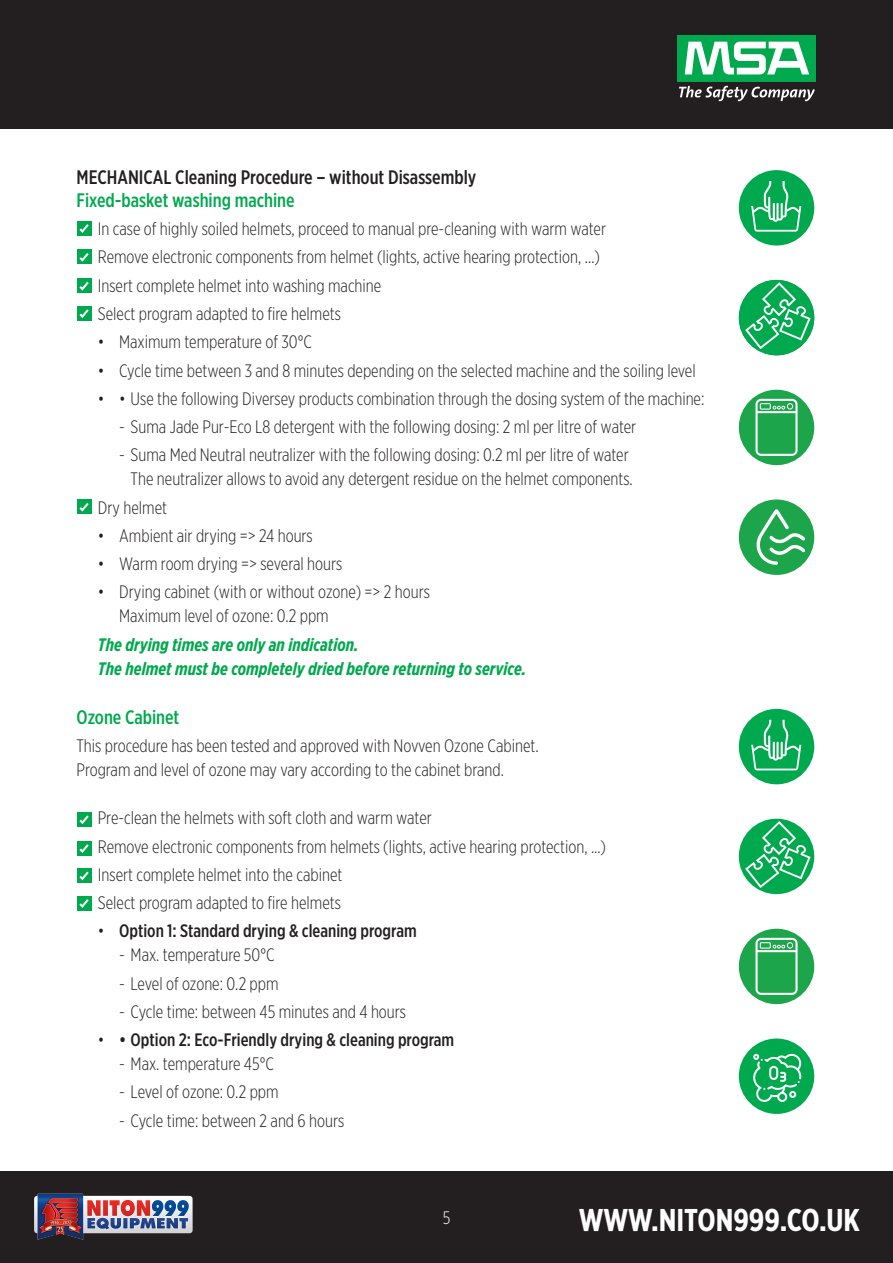
<style>
.page{position:relative;width:893px;height:1263px;background:#fff}
.page>*{position:absolute;margin:0;border:0;box-sizing:border-box;transform-origin:0 0}
.t1{font:700 31.5px "Gotham X Narrow";color:#fff}
.t2{font:500 19.5px "Gotham X Narrow";color:#231f20}
.t3{font:500 19.5px "Gotham X Narrow";color:#00a94e}
.t4{font:300 18px/28.2px "Gotham X Narrow";color:#231f20}
.t5{font:italic 700 18px/24px "Gotham X Narrow";color:#00a94e}
.t6{font:500 18px "Gotham X Narrow";color:#231f20}
.t7{font:300 18px "Gotham X Narrow";color:#fff}
.s1{font-weight:300}
</style>
<div class="page">
<div style="left:0;top:1171px;width:893px;height:92px;background:#231f20"></div>
<div style="left:0;top:0;width:893px;height:129px;background:#231f20"></div>
<div style="left:677px;top:35px;width:139px;height:46px;background:#00a94e"></div>
<svg style="left:685px;top:41px;width:124px;height:33px"></svg>
<svg style="left:679px;top:85px;width:136px;height:16px"></svg>
<div style="left:77px;top:221px;width:14px;height:14px;background:#00a94e"></div>
<svg style="left:79px;top:224px;width:10px;height:9px"></svg>
<div style="left:77px;top:250px;width:14px;height:14px;background:#00a94e"></div>
<svg style="left:79px;top:253px;width:10px;height:9px"></svg>
<div style="left:77px;top:278px;width:14px;height:15px;background:#00a94e"></div>
<svg style="left:79px;top:281px;width:10px;height:10px"></svg>
<div style="left:77px;top:306px;width:14px;height:15px;background:#00a94e"></div>
<svg style="left:79px;top:309px;width:10px;height:9px"></svg>
<div style="left:77px;top:499px;width:14px;height:15px;background:#00a94e"></div>
<svg style="left:79px;top:503px;width:10px;height:9px"></svg>
<div style="left:740px;top:930px;width:73px;height:73px;background:#1ca54b;border-radius:50%"></div>
<div style="left:739px;top:929px;width:75px;height:75px;border:2px solid #1ca54b;border-radius:50%"></div>
<div style="left:755px;top:938px;width:43px;height:57px;border:2px solid #fff;border-radius:5px"></div>
<div style="left:760px;top:942px;width:11px;height:6px;border:1px solid #fff"></div>
<hr style="left:757px;top:950px;width:40px;height:2px;background:#fff">
<svg style="left:773px;top:942px;width:20px;height:6px"></svg>
<div style="left:740px;top:1039px;width:73px;height:74px;background:#00a94e;border-radius:50%"></div>
<div style="left:739px;top:1038px;width:75px;height:76px;border:2px solid #00a94e;border-radius:50%"></div>
<svg style="left:753px;top:1053px;width:49px;height:49px"></svg>
<div style="left:740px;top:710px;width:73px;height:73px;background:#00a94e;border-radius:50%"></div>
<div style="left:739px;top:709px;width:75px;height:75px;border:2px solid #00a94e;border-radius:50%"></div>
<svg style="left:751px;top:720px;width:50px;height:50px"></svg>
<div style="left:739px;top:819px;width:75px;height:75px;background:#00a94e;border-radius:50%"></div>
<svg style="left:745px;top:821px;width:66px;height:67px"></svg>
<div style="left:77px;top:812px;width:14px;height:15px;background:#00a94e"></div>
<svg style="left:79px;top:815px;width:10px;height:9px"></svg>
<div style="left:77px;top:841px;width:14px;height:14px;background:#00a94e"></div>
<svg style="left:79px;top:844px;width:10px;height:9px"></svg>
<div style="left:77px;top:868px;width:14px;height:15px;background:#00a94e"></div>
<svg style="left:79px;top:871px;width:10px;height:10px"></svg>
<div style="left:77px;top:896px;width:14px;height:14px;background:#00a94e"></div>
<svg style="left:79px;top:899px;width:10px;height:9px"></svg>
<div style="left:740px;top:391px;width:73px;height:73px;background:#1ca54b;border-radius:50%"></div>
<div style="left:739px;top:390px;width:75px;height:75px;border:2px solid #1ca54b;border-radius:50%"></div>
<div style="left:755px;top:399px;width:43px;height:57px;border:2px solid #fff;border-radius:5px"></div>
<div style="left:787px;top:403px;width:6px;height:7px;border:1px solid #fff;border-radius:50%"></div>
<div style="left:760px;top:403px;width:11px;height:7px;border:1px solid #fff"></div>
<hr style="left:757px;top:411px;width:40px;height:2px;background:#fff">
<svg style="left:773px;top:406px;width:12px;height:3px"></svg>
<div style="left:740px;top:500px;width:73px;height:74px;background:#1ca54b;border-radius:50%"></div>
<div style="left:739px;top:499px;width:75px;height:76px;border:2px solid #1ca54b;border-radius:50%"></div>
<svg style="left:756px;top:509px;width:49px;height:56px"></svg>
<div style="left:740px;top:171px;width:73px;height:73px;background:#00a94e;border-radius:50%"></div>
<div style="left:739px;top:170px;width:75px;height:76px;border:2px solid #00a94e;border-radius:50%"></div>
<svg style="left:751px;top:181px;width:50px;height:51px"></svg>
<div style="left:739px;top:280px;width:75px;height:75px;background:#00a94e;border-radius:50%"></div>
<svg style="left:745px;top:282px;width:66px;height:67px"></svg>
<img style="left:34px;top:1193px;width:159px;height:47px">
<p class="t2" style="left:77px;top:165px;width:401px">MECHANICAL Cleaning Procedure – without Disassembly</p>
<p class="t3" style="left:77px;top:188px;width:220px">Fixed-basket washing machine</p>
<p class="t4" style="left:98px;top:214px;width:510px">In case of highly soiled helmets, proceed to manual pre-cleaning with warm water Remove electronic components from helmet (lights, active hearing protection, …)<br>Insert complete helmet into washing machine<br>Select program adapted to fire helmets</p>
<p class="t4" style="left:98px;top:327px;width:216px">• Maximum temperature of 30°C</p>
<p class="t4" style="left:98px;top:356px;width:599px">• Cycle time between 3 and 8 minutes depending on the selected machine and the soiling level</p>
<p class="t4" style="left:98px;top:384px;width:608px">• • Use the following Diversey products combination through the dosing system of the machine:</p>
<p class="t4" style="left:119px;top:412px;width:519px">- Suma Jade Pur-Eco L8 detergent with the following dosing: 2 ml per litre of water</p>
<p class="t4" style="left:119px;top:443px;width:515px;line-height:24px;text-align:right">- Suma Med Neutral neutralizer with the following dosing: 0.2 ml per litre of water<br>The neutralizer allows to avoid any detergent residue on the helmet components.</p>
<p class="t4" style="left:98px;top:493px;width:71px">Dry helmet</p>
<p class="t4" style="left:98px;top:521px;width:216px">• Ambient air drying =&gt; 24 hours</p>
<p class="t4" style="left:98px;top:549px;width:246px">• Warm room drying =&gt; several hours</p>
<p class="t4" style="left:119px;top:580px;width:312px;line-height:24px;text-indent:-21px">• Drying cabinet (with or without ozone) =&gt; 2 hours<br>Maximum level of ozone: 0.2 ppm</p>
<p class="t5" style="left:98px;top:632px;width:430px">The drying times are only an indication.<br>The helmet must be completely dried before returning to service.</p>
<p class="t3" style="left:77px;top:705px;width:104px">Ozone Cabinet</p>
<p class="t4" style="left:77px;top:734px;width:464px;line-height:24px">This procedure has been tested and approved with Novven Ozone Cabinet.<br>Program and level of ozone may vary according to the cabinet brand.</p>
<p class="t4" style="left:98px;top:804px;width:510px">Pre-clean the helmets with soft cloth and warm water<br>Remove electronic components from helmets (lights, active hearing protection, ...)<br>Insert complete helmet into the cabinet<br>Select program adapted to fire helmets</p>
<p class="t6" style="left:98px;top:920px;width:320px"><span class="s1">•</span> Option 1: Standard drying &amp; cleaning program</p>
<p class="t4" style="left:119px;top:941px;width:157px">- Max. temperature 50°C</p>
<p class="t4" style="left:119px;top:969px;width:161px">- Level of ozone: 0.2 ppm</p>
<p class="t4" style="left:119px;top:997px;width:288px">- Cycle time: between 45 minutes and 4 hours</p>
<p class="t6" style="left:98px;top:1029px;width:358px"><span class="s1">•</span> • Option 2: Eco-Friendly drying &amp; cleaning program</p>
<p class="t4" style="left:119px;top:1049px;width:156px">- Max. temperature 45°C</p>
<p class="t4" style="left:119px;top:1078px;width:161px">- Level of ozone: 0.2 ppm</p>
<p class="t4" style="left:119px;top:1106px;width:227px">- Cycle time: between 2 and 6 hours</p>
<p class="t7" style="left:443px;top:1207px;width:9px">5</p>
<h1 class="t1" style="left:579px;top:1200px;width:282px">WWW.NITON999.CO.UK</h1>
</div>
